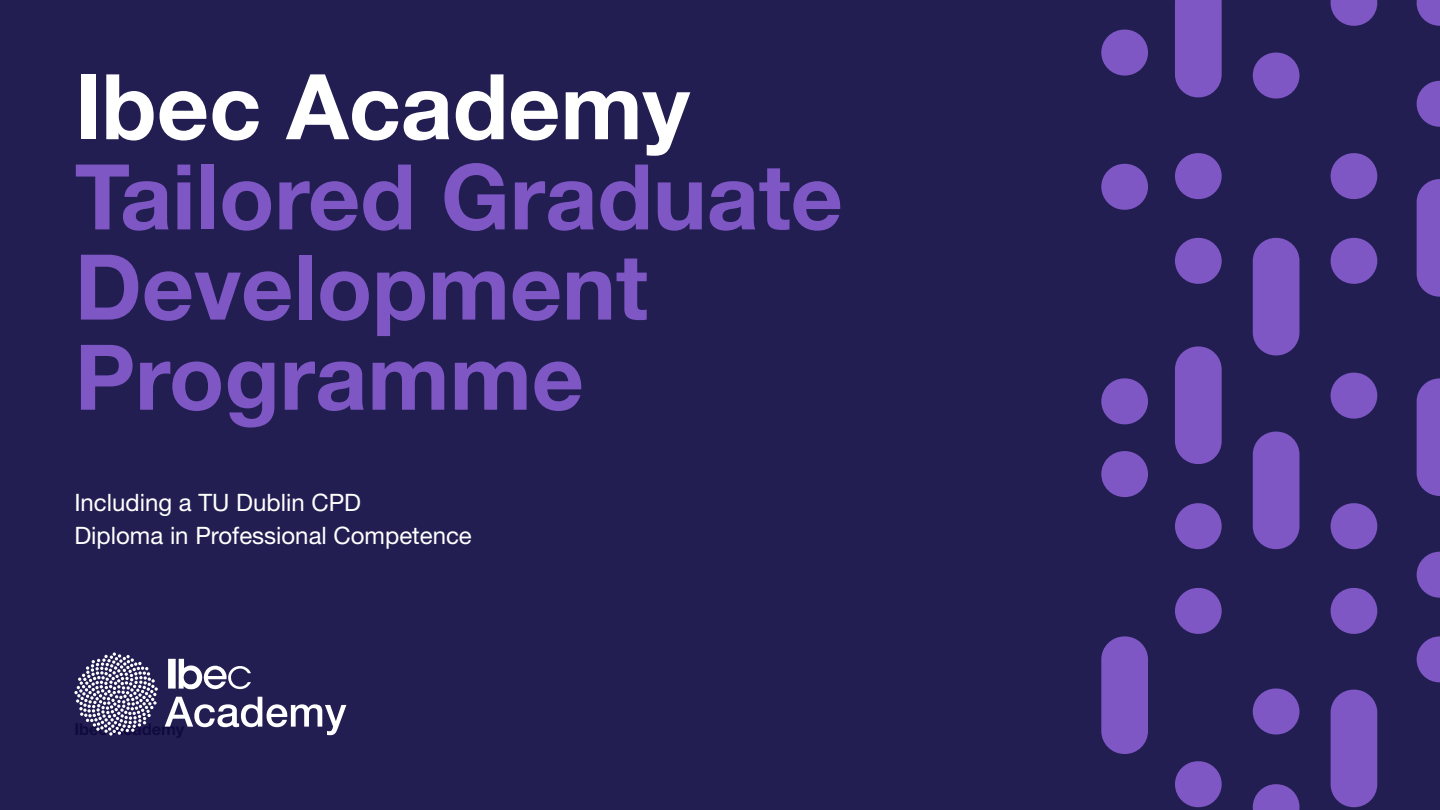
<style>
.page{position:relative;width:1440px;height:810px;background:#221e52}
.page>*{position:absolute;margin:0;border:0;box-sizing:border-box;transform-origin:0 0}
.t1{font:700 90.82px/90.2px "Helvetica Neue LT Std";color:#7e57c5}
.t2{font:700 90.82px "Helvetica Neue LT Std";color:#fff}
.t3{font:24px/33px "Helvetica Neue LT Std";color:#fff}
</style>
<div class="page">
<svg style="left:74px;top:652px;width:84px;height:84px"></svg>
<svg style="left:165px;top:659px;width:181px;height:76px"></svg>
<div style="left:1175px;top:238px;width:47px;height:46px;background:#7e57c5;border-radius:23px"></div>
<div style="left:1175px;top:153px;width:47px;height:46px;background:#7e57c5;border-radius:23px"></div>
<div style="left:1253px;top:53px;width:46px;height:46px;background:#7e57c5;border-radius:23px"></div>
<div style="left:1253px;top:238px;width:46px;height:117px;background:#7e57c5;border-radius:23px"></div>
<svg style="left:1175px;top:0;width:47px;height:97px;background:#7953be"></svg>
<div style="left:1331px;top:153px;width:46px;height:46px;background:#7e57c5;border-radius:23px"></div>
<svg style="left:1331px;top:0;width:46px;height:26px"></svg>
<div style="left:1331px;top:238px;width:46px;height:46px;background:#7e57c5;border-radius:23px"></div>
<div style="left:1331px;top:588px;width:46px;height:46px;background:#7e57c5;border-radius:23px"></div>
<div style="left:1331px;top:373px;width:46px;height:46px;background:#7e57c5;border-radius:23px"></div>
<div style="left:1331px;top:503px;width:46px;height:46px;background:#7e57c5;border-radius:23px"></div>
<div style="left:1253px;top:689px;width:46px;height:45px;background:#7e57c5;border-radius:23px"></div>
<div style="left:1253px;top:432px;width:46px;height:117px;background:#7e57c5;border-radius:23px"></div>
<div style="left:1175px;top:346px;width:47px;height:118px;background:#7e57c5;border-radius:23px"></div>
<div style="left:1331px;top:690px;width:46px;height:117px;background:#7e57c5;border-radius:23px"></div>
<div style="left:1175px;top:503px;width:47px;height:46px;background:#7e57c5;border-radius:23px"></div>
<div style="left:1175px;top:588px;width:47px;height:46px;background:#7e57c5;border-radius:23px"></div>
<div style="left:1175px;top:761px;width:47px;height:46px;background:#7e57c5;border-radius:23px"></div>
<svg style="left:1253px;top:784px;width:46px;height:26px"></svg>
<svg style="left:1417px;top:636px;width:23px;height:46px"></svg>
<svg style="left:1417px;top:552px;width:23px;height:46px"></svg>
<div style="left:1101px;top:451px;width:47px;height:46px;background:#7e57c5;border-radius:23px"></div>
<div style="left:1101px;top:636px;width:47px;height:118px;background:#7e57c5;border-radius:23px"></div>
<svg style="left:1417px;top:378px;width:23px;height:118px;background:#7652bb"></svg>
<svg style="left:1417px;top:179px;width:23px;height:118px;background:#7652bb"></svg>
<div style="left:1101px;top:30px;width:47px;height:46px;background:#7e57c5;border-radius:23px"></div>
<div style="left:1101px;top:378px;width:47px;height:46px;background:#7e57c5;border-radius:23px"></div>
<div style="left:1101px;top:164px;width:47px;height:46px;background:#7e57c5;border-radius:23px"></div>
<svg style="left:1417px;top:81px;width:23px;height:46px"></svg>
<svg style="left:1417px;top:0;width:23px;height:26px"></svg>
<h1 class="t2" style="left:75px;top:51px;width:617px">Ibec Academy</h1>
<h1 class="t1" style="left:75px;top:150px;width:770px">Tailored Graduate<br>Development<br>Programme</h1>
<p class="t3" style="left:74px;top:486px;width:399px">Including a TU Dublin CPD<br>Diploma in Professional Competence</p>
</div>
